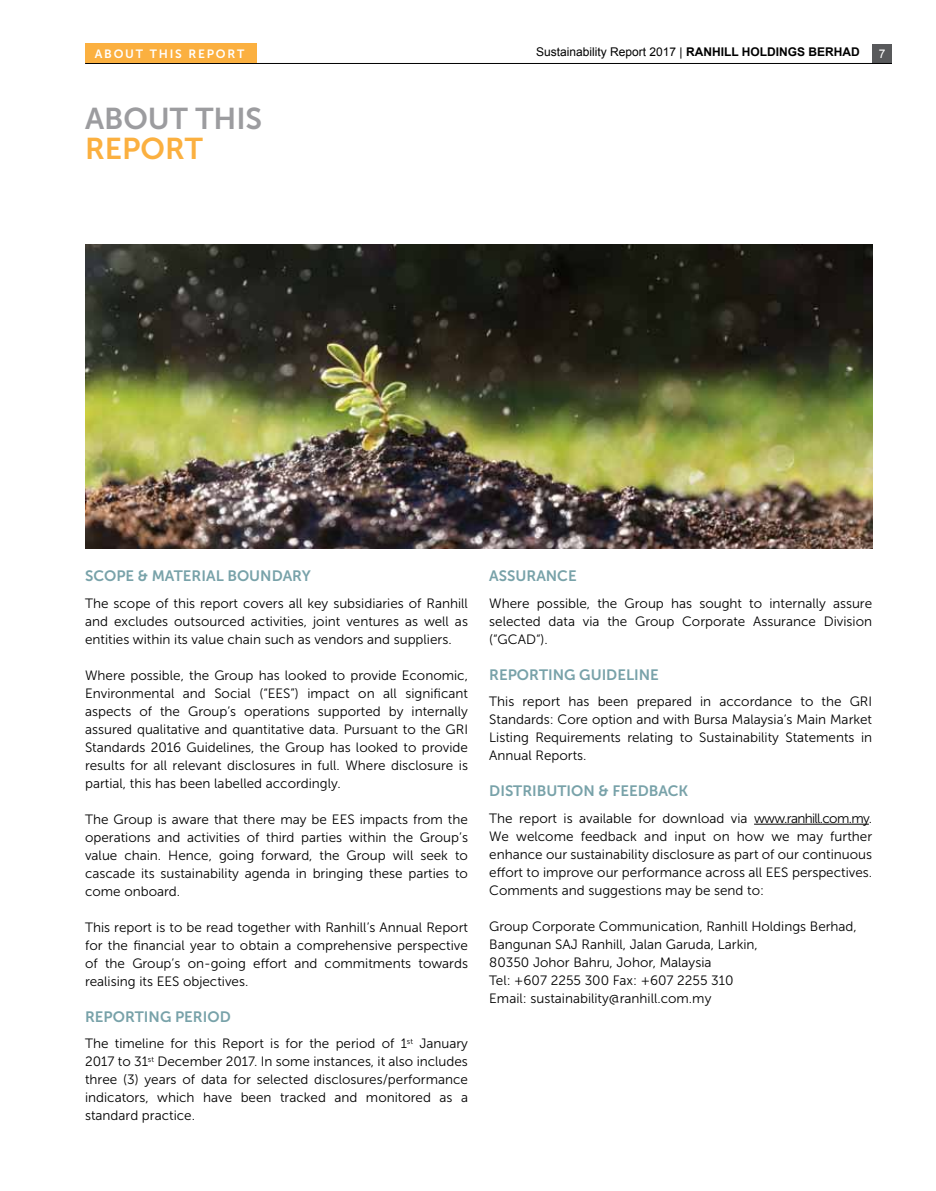
<style>
.page{position:relative;width:936px;height:1191px;background:#fff}
.page>*{position:absolute;margin:0;border:0;box-sizing:border-box;transform-origin:0 0}
.t1{font:30px "Museo Sans 700";color:#9c9c9f}
.t2{font:30px "Museo Sans 700";color:#fbb040}
.t3{font:15px "Museo Sans 700";color:#78a2a9}
.t4{font:13.5px/18px "Museo Sans 300";color:#000;text-align:justify}
.t5{font:12px "Arial";color:#000}
.t6{font:12px "Museo Sans 700";color:#fff}
.t7{font:12px "Arial";color:#fff}
.s1{font-weight:700}
</style>
<div class="page">
<div style="left:872px;top:44px;width:19px;height:20px;background:#58595b"></div>
<hr style="left:85px;top:63px;width:806px;height:1px;background:#000">
<hr style="left:754px;top:824px;width:114px;height:1px;background:#000">
<img style="left:85px;top:244px;width:787px;height:305px">
<div style="left:85px;top:43px;width:172px;height:20px;background:#fbb040"></div>
<p class="t6" style="left:95px;top:47px;width:11px">ABOUT</p>
<p class="t6" style="left:150px;top:47px;width:49px">THIS REPORT</p>
<h1 class="t1" style="left:85px;top:102px;width:22px">ABOUT</h1>
<h1 class="t1" style="left:195px;top:102px;width:53px">THIS</h1>
<h1 class="t2" style="left:85px;top:132px;width:21px">REPORT</h1>
<p class="t5" style="left:536px;top:43px;width:325px">Sustainability Report 2017 | <span class="s1">RANHILL HOLDINGS BERHAD</span></p>
<p class="t7" style="left:878px;top:46px;width:8px">7</p>
<p class="t3" style="left:85px;top:567px;width:227px">SCOPE &amp; MATERIAL BOUNDARY</p>
<p class="t4" style="left:85px;top:594px;width:384px">The scope of this report covers all key subsidiaries of Ranhill and excludes outsourced activities, joint ventures as well as entities within its value chain such as vendors and suppliers.</p>
<p class="t4" style="left:85px;top:666px;width:384px">Where possible, the Group has looked to provide Economic, Environmental and Social (“EES”) impact on all significant aspects of the Group’s operations supported by internally assured qualitative and quantitative data. Pursuant to the GRI Standards 2016 Guidelines, the Group has looked to provide results for all relevant disclosures in full. Where disclosure is partial, this has been labelled accordingly.</p>
<p class="t4" style="left:85px;top:810px;width:384px">The Group is aware that there may be EES impacts from the operations and activities of third parties within the Group’s value chain. Hence, going forward, the Group will seek to cascade its sustainability agenda in bringing these parties to come onboard.</p>
<p class="t4" style="left:85px;top:918px;width:384px">This report is to be read together with Ranhill’s Annual Report for the financial year to obtain a comprehensive perspective of the Group’s on-going effort and commitments towards realising its EES objectives.</p>
<p class="t3" style="left:85px;top:1008px;width:145px">REPORTING PERIOD</p>
<p class="t4" style="left:85px;top:1034px;width:384px">The timeline for this Report is for the period of 1<sup>st</sup> January 2017 to 31<sup>st</sup> December 2017. In some instances, it also includes three (3) years of data for selected disclosures/performance indicators, which have been tracked and monitored as a standard practice.</p>
<p class="t3" style="left:489px;top:567px;width:89px">ASSURANCE</p>
<p class="t4" style="left:489px;top:594px;width:384px">Where possible, the Group has sought to internally assure selected data via the Group Corporate Assurance Division (“GCAD“).</p>
<p class="t3" style="left:489px;top:666px;width:171px">REPORTING GUIDELINE</p>
<p class="t4" style="left:489px;top:692px;width:384px">This report has been prepared in accordance to the GRI Standards: Core option and with Bursa Malaysia’s Main Market Listing Requirements relating to Sustainability Statements in Annual Reports.</p>
<p class="t3" style="left:489px;top:782px;width:200px">DISTRIBUTION &amp; FEEDBACK</p>
<p class="t4" style="left:489px;top:809px;width:384px">The report is available for download via www.ranhill.com.my.<br>We welcome feedback and input on how we may further enhance our sustainability disclosure as part of our continuous effort to improve our performance across all EES perspectives.<br>Comments and suggestions may be send to:</p>
<p class="t4" style="left:489px;top:917px;width:369px;text-align:left">Group Corporate Communication, Ranhill Holdings Berhad, Bangunan SAJ Ranhill, Jalan Garuda, Larkin,<br>80350 Johor Bahru, Johor, Malaysia<br>Tel: +607 2255 300 Fax: +607 2255 310<br>Email: sustainability@ranhill.com.my</p>
</div>
